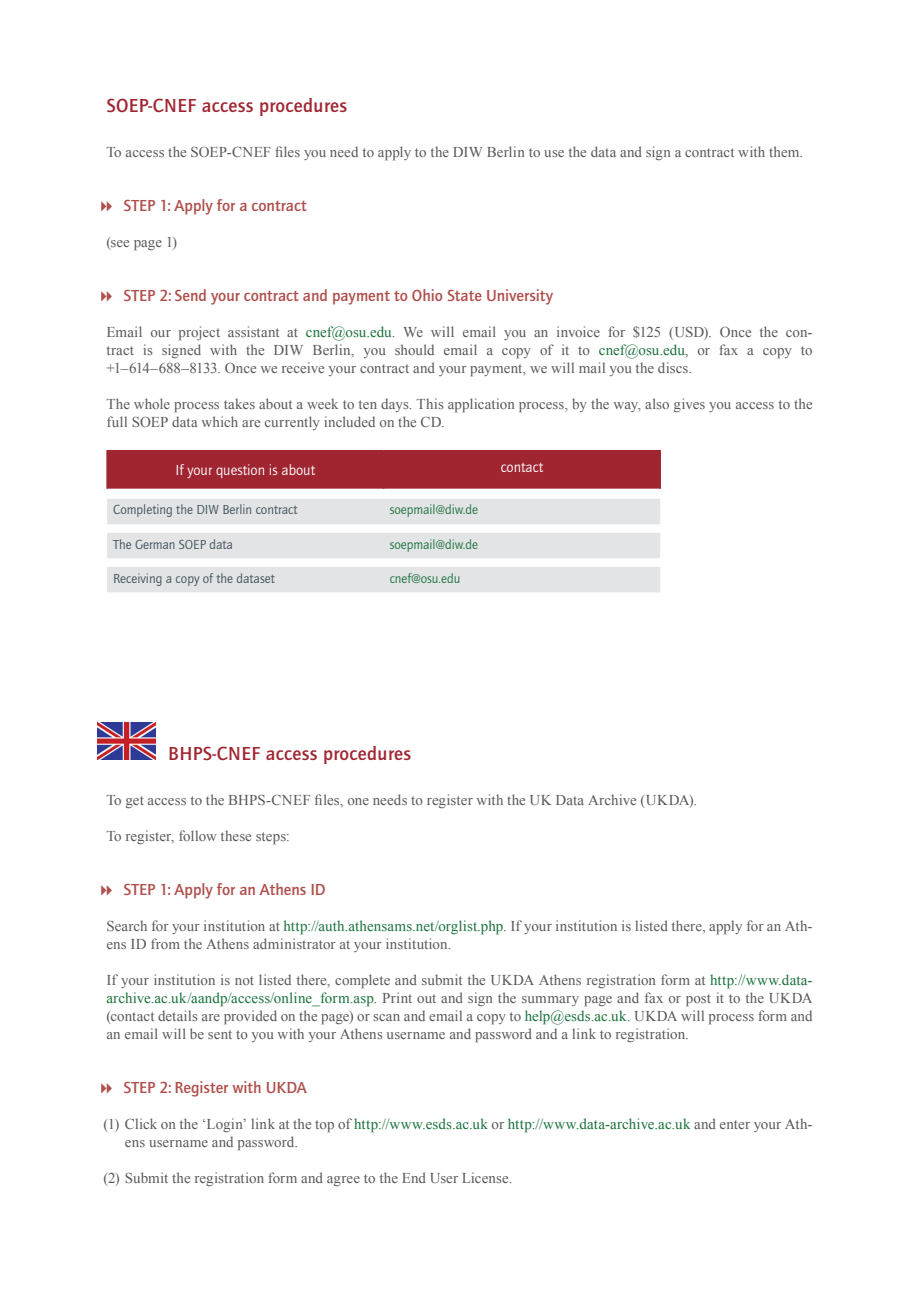
<style>
.page{position:relative;width:919px;height:1289px;background:#fff}
.page>*{position:absolute;margin:0;border:0;box-sizing:border-box;transform-origin:0 0}
._2_header_cornell{font:500 19.5px "Quay Sans ITC Std";letter-spacing:.02em;color:#9f2531}
.t1{font:500 16.5px "Quay Sans ITC Std";color:#af4f4c}
.body_cornell{font:15px/18px "Times New Roman";letter-spacing:.005em;color:#58595b;text-align:justify}
.body_ohio_end{font:15px/18px "Times New Roman";letter-spacing:.005em;color:#58595b}
.tab_kopfspalte{font:15px "Quay Sans ITC Std";color:#fff}
.tab_name{font:13.5px "Quay Sans ITC Std";color:#3e505a}
.tab_name-2{font:13.5px "Quay Sans ITC Std";color:#1c723e}
.s1{color:#1c723e}
</style>
<div class="page">
<div style="left:108px;top:451px;width:551px;height:38px;background:#9f2531"></div>
<svg style="left:107px;top:499px;width:553px;height:93px;fill:#e3e4e5"></svg>
<hr style="left:106px;top:450px;width:277px;height:1px;background:#9f2531">
<hr style="left:106px;top:451px;width:2px;height:38px;background:#9f2531">
<hr style="left:383px;top:450px;width:278px;height:1px;background:#9f2531">
<hr style="left:383px;top:451px;width:1px;height:38px;background:#9f2531">
<hr style="left:659px;top:451px;width:2px;height:38px;background:#9f2531">
<img style="left:98px;top:722px;width:57px;height:38px">
<p class="_2_header_cornell" style="left:106px;top:94px;width:242px">SOEP-CNEF access procedures</p>
<p class="body_cornell" style="left:106px;top:143px;width:698px">To access the SOEP-CNEF files you need to apply to the DIW Berlin to use the data and sign a contract with them.</p>
<p class="t1" style="left:123px;top:196px;width:185px">STEP 1: Apply for a contract</p>
<p class="body_cornell" style="left:106px;top:233px;width:72px">(see page 1)</p>
<p class="t1" style="left:123px;top:286px;width:431px">STEP 2: Send your contract and payment to Ohio State University</p>
<p class="body_cornell" style="left:106px;top:323px;width:707px">Email our project assistant at <span class="s1">cnef@osu.edu</span>. We will email you an invoice for $125 (USD). Once the con&shy;tract is signed with the DIW Berlin, you should email a copy of it to <span class="s1">cnef@osu.edu</span>, or fax a copy to +1–614–688–8133. Once we receive your contract and your payment, we will mail you the discs.</p>
<p class="body_ohio_end" style="left:106px;top:395px;width:707px">The whole process takes about a week to ten days. This application process, by the way, also gives you access to the full SOEP data which are currently included on the CD.</p>
<p class="tab_kopfspalte" style="left:175px;top:461px;width:141px">If your question is about</p>
<p class="tab_kopfspalte" style="left:500px;top:458px;width:44px">contact</p>
<p class="tab_name" style="left:113px;top:502px;width:186px">Completing the DIW Berlin contract</p>
<p class="tab_name-2" style="left:389px;top:502px;width:90px">soepmail@diw.de</p>
<p class="tab_name" style="left:113px;top:536px;width:121px">The German SOEP data</p>
<p class="tab_name-2" style="left:389px;top:536px;width:90px">soepmail@diw.de</p>
<p class="tab_name" style="left:113px;top:570px;width:163px">Receiving a copy of the dataset</p>
<p class="tab_name-2" style="left:389px;top:570px;width:72px">cnef@osu.edu</p>
<p class="_2_header_cornell" style="left:168px;top:741px;width:244px">BHPS-CNEF access procedures</p>
<p class="body_cornell" style="left:106px;top:791px;width:592px">To get access to the BHPS-CNEF files, one needs to register with the UK Data Archive (UKDA).</p>
<p class="body_cornell" style="left:106px;top:827px;width:185px">To register, follow these steps:</p>
<p class="t1" style="left:123px;top:880px;width:204px">STEP 1: Apply for an Athens ID</p>
<p class="body_cornell" style="left:106px;top:917px;width:707px">Search for your institution at <span class="s1">http://auth.athensams.net/orglist.php</span>. If your institution is listed there, apply for an Ath&shy;ens ID from the Athens administrator at your institution.</p>
<p class="body_cornell" style="left:106px;top:971px;width:707px">If your institution is not listed there, complete and submit the UKDA Athens registration form at <span class="s1">http://www.data&shy;archive.ac.uk/aandp/access/online_form.asp</span>. Print out and sign the summary page and fax or post it to the UKDA (contact details are provided on the page) or scan and email a copy to <span class="s1">help@esds.ac.uk</span>. UKDA will process form and an email will be sent to you with your Athens username and password and a link to registration.</p>
<p class="t1" style="left:123px;top:1078px;width:185px">STEP 2: Register with UKDA</p>
<p class="body_cornell" style="left:125px;top:1115px;width:689px;text-indent:-21px">(1) Click on the ‘Login’ link at the top of <span class="s1">http://www.esds.ac.uk</span> or <span class="s1">http://www.data-archive.ac.uk</span> and enter your Ath&shy;ens username and password.</p>
<p class="body_cornell" style="left:104px;top:1169px;width:410px">(2) Submit the registration form and agree to the End User License.</p>
</div>
